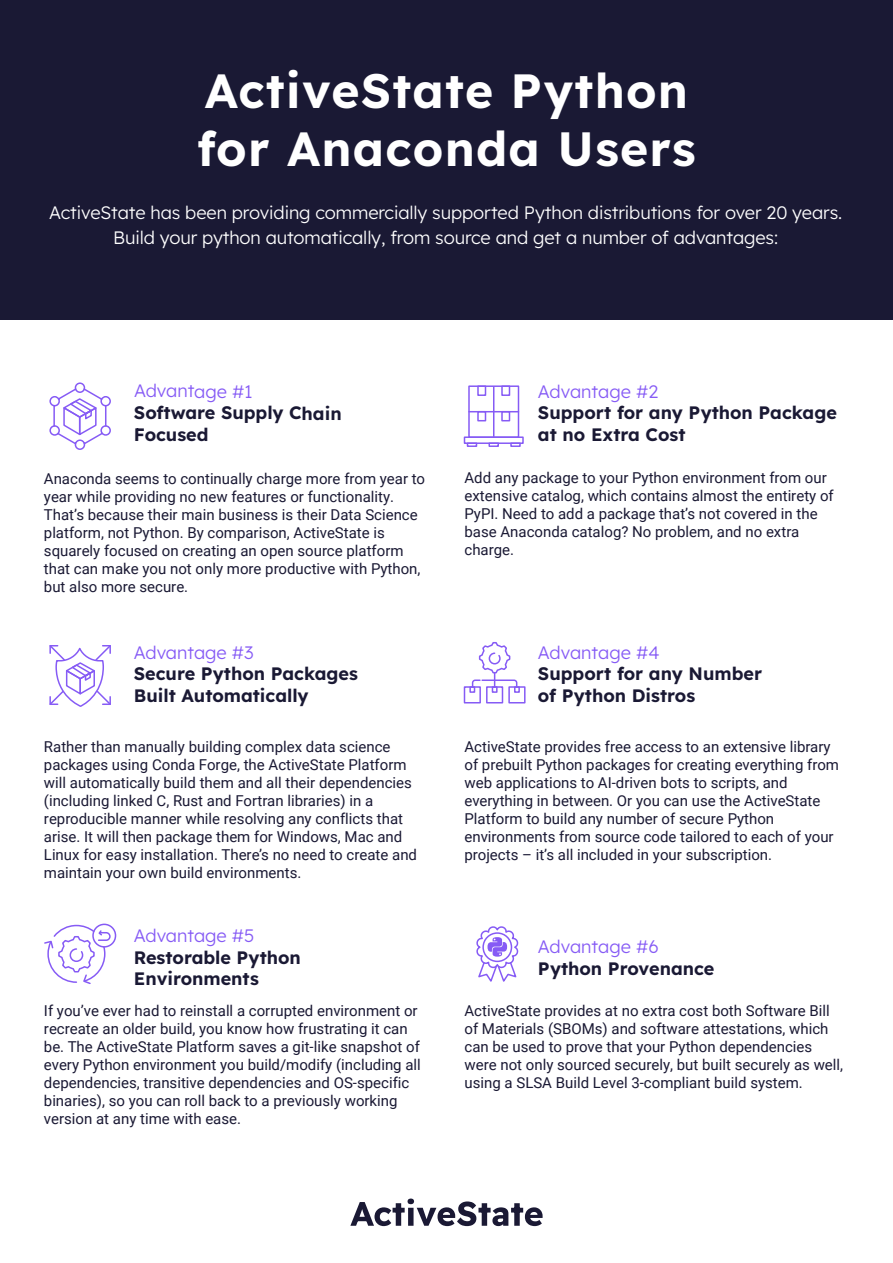
<style>
.page{position:relative;width:893px;height:1263px;background:#fff}
.page>*{position:absolute;margin:0;border:0;box-sizing:border-box;transform-origin:0 0}
.t1{font:500 48px/57.6px "Readex Pro";letter-spacing:.025em;color:#fff}
.t2{font:500 18px/21.6px "Readex Pro";color:#1a1934}
.t3{font:500 18px/25.5px "Readex Pro";letter-spacing:-.005em;color:#fff;text-align:center}
.t4{font:500 18px "Readex Pro";color:#865bf5}
.t5{font:15px/18px "Roboto";color:#1a1934}
</style>
<div class="page">
<div style="left:0;top:0;width:893px;height:319px;background:#1a1934"></div>
<svg style="left:350px;top:1198px;width:193px;height:28px"></svg>
<svg style="left:49px;top:382px;width:62px;height:68px"></svg>
<div style="left:468px;top:385px;width:51px;height:53px;border:2px solid #865bf5"></div>
<div style="left:464px;top:436px;width:60px;height:8px;border:2px solid #865bf5"></div>
<div style="left:467px;top:442px;width:10px;height:5px;border:2px solid #865bf5"></div>
<div style="left:488px;top:442px;width:11px;height:5px;border:2px solid #865bf5"></div>
<div style="left:510px;top:442px;width:11px;height:5px;border:2px solid #865bf5"></div>
<div style="left:477px;top:385px;width:9px;height:11px;border:2px solid #865bf5"></div>
<div style="left:501px;top:385px;width:9px;height:11px;border:2px solid #865bf5"></div>
<div style="left:477px;top:411px;width:9px;height:10px;border:2px solid #865bf5"></div>
<div style="left:501px;top:411px;width:9px;height:10px;border:2px solid #865bf5"></div>
<hr style="left:469px;top:411px;width:49px;height:1px;background:#865bf5">
<hr style="left:493px;top:387px;width:1px;height:49px;background:#865bf5">
<div style="left:486px;top:686px;width:17px;height:17px;border:2px solid #865bf5"></div>
<div style="left:492px;top:686px;width:6px;height:7px;border:2px solid #865bf5"></div>
<div style="left:508px;top:686px;width:18px;height:17px;border:2px solid #865bf5"></div>
<div style="left:514px;top:686px;width:6px;height:7px;border:2px solid #865bf5"></div>
<div style="left:464px;top:686px;width:17px;height:17px;border:2px solid #865bf5"></div>
<div style="left:469px;top:686px;width:6px;height:7px;border:2px solid #865bf5"></div>
<svg style="left:471px;top:642px;width:47px;height:46px"></svg>
<svg style="left:49px;top:645px;width:62px;height:62px"></svg>
<div style="left:92px;top:923px;width:24px;height:24px;border:2px solid #865bf5;border-radius:50%"></div>
<svg style="left:44px;top:924px;width:67px;height:60px"></svg>
<svg style="left:476px;top:926px;width:43px;height:56px"></svg>
<h1 class="t1" style="left:197px;top:63px;width:500px">ActiveState Python for Anaconda Users</h1>
<p class="t3" style="left:49px;top:200px;width:795px">ActiveState has been providing commercially supported Python distributions for over 20 years.<br>Build your python automatically, from source and get a number of advantages:</p>
<p class="t4" style="left:134px;top:381px;width:120px">Advantage #1</p>
<p class="t2" style="left:134px;top:402px;width:209px">Software Supply Chain<br>Focused</p>
<p class="t5" style="left:44px;top:469px;width:383px">Anaconda seems to continually charge more from year to year while providing no new features or functionality.<br>That’s because their main business is their Data Science platform, not Python. By comparison, ActiveState is squarely focused on creating an open source platform that can make you not only more productive with Python, but also more secure.</p>
<p class="t5" style="left:464px;top:468px;width:371px">Add any package to your Python environment from our extensive catalog, which contains almost the entirety of PyPI. Need to add a package that’s not covered in the base Anaconda catalog? No problem, and no extra charge.</p>
<p class="t4" style="left:538px;top:381px;width:122px">Advantage #2</p>
<p class="t2" style="left:538px;top:402px;width:300px">Support for any Python Package at no Extra Cost</p>
<p class="t4" style="left:134px;top:642px;width:121px">Advantage #3</p>
<p class="t2" style="left:134px;top:663px;width:226px">Secure Python Packages<br>Built Automatically</p>
<p class="t4" style="left:538px;top:642px;width:123px">Advantage #4</p>
<p class="t2" style="left:538px;top:663px;width:226px">Support for any Number of Python Distros</p>
<p class="t5" style="left:44px;top:737px;width:375px">Rather than manually building complex data science packages using Conda Forge, the ActiveState Platform will automatically build them and all their dependencies (including linked C, Rust and Fortran libraries) in a reproducible manner while resolving any conflicts that arise. It will then package them for Windows, Mac and Linux for easy installation. There’s no need to create and maintain your own build environments.</p>
<p class="t5" style="left:464px;top:737px;width:376px">ActiveState provides free access to an extensive library of prebuilt Python packages for creating everything from web applications to AI-driven bots to scripts, and everything in between. Or you can use the ActiveState Platform to build any number of secure Python environments from source code tailored to each of your projects – it’s all included in your subscription.</p>
<p class="t4" style="left:134px;top:925px;width:122px">Advantage #5</p>
<p class="t2" style="left:134px;top:947px;width:169px">Restorable Python<br>Environments</p>
<p class="t4" style="left:538px;top:936px;width:122px">Advantage #6</p>
<p class="t2" style="left:538px;top:957px;width:178px">Python Provenance</p>
<p class="t5" style="left:44px;top:1001px;width:378px">If you’ve ever had to reinstall a corrupted environment or recreate an older build, you know how frustrating it can be. The ActiveState Platform saves a git-like snapshot of every Python environment you build/modify (including all dependencies, transitive dependencies and OS-specific binaries), so you can roll back to a previously working version at any time with ease.</p>
<p class="t5" style="left:464px;top:1001px;width:380px">ActiveState provides at no extra cost both Software Bill of Materials (SBOMs) and software attestations, which can be used to prove that your Python dependencies were not only sourced securely, but built securely as well, using a SLSA Build Level 3-compliant build system.</p>
</div>
